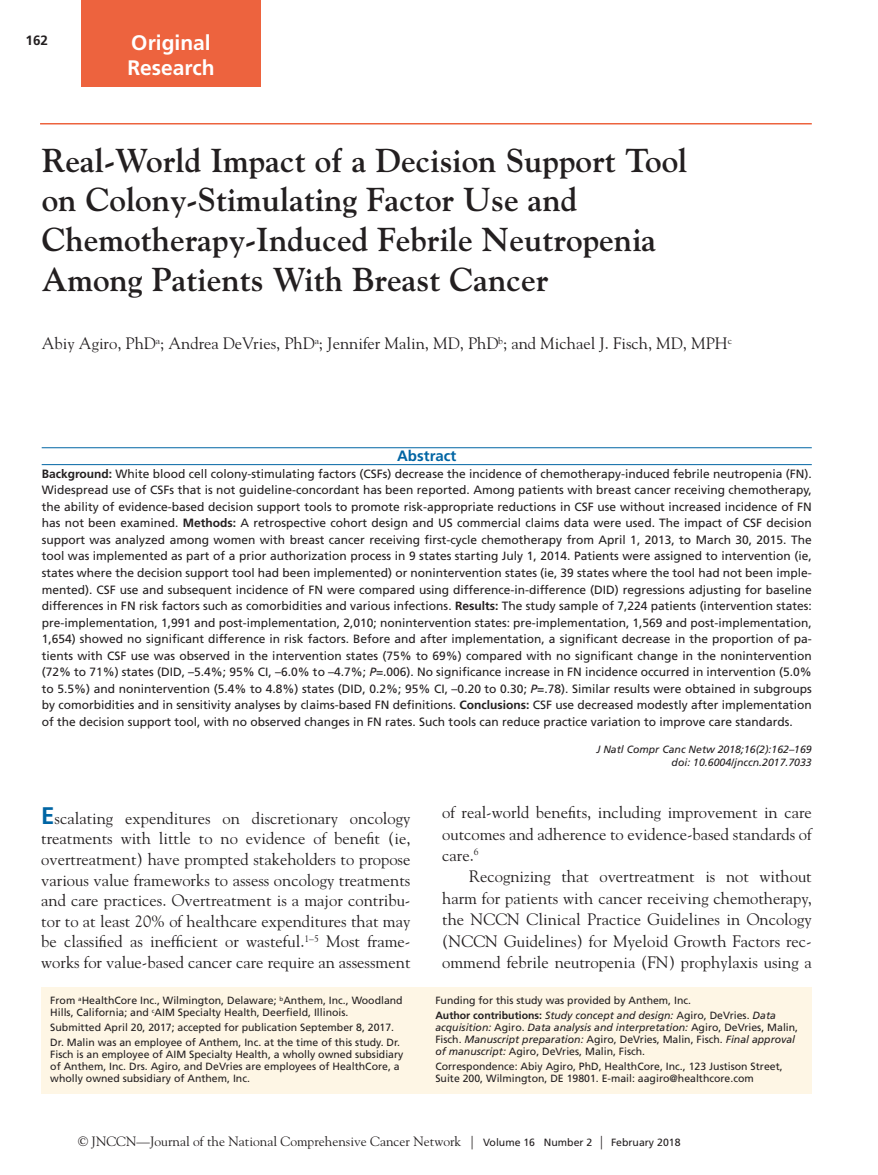
<style>
.page{position:relative;width:878px;height:1175px;background:#fff}
.page>*{position:absolute;margin:0;border:0;box-sizing:border-box;transform-origin:0 0}
.OAT{font:700 33px/39.6px "Goudy Std";color:#231f20}
.t1{font:700 21px/25.2px "Frutiger LT Std";color:#fff}
.TXT__opening_para{font:16.5px/20.5px "Goudy Std";color:#231f20;text-align:justify}
.TXT{font:16.5px/21.5px "Goudy Std";color:#231f20;text-align:justify}
.OAA{font:16.5px "Goudy Std";color:#231f20}
.ABS_Header{font:700 15px "Frutiger LT Std";color:#0065a4}
.t2{font:13.5px "Goudy Std";color:#231f20}
.t3{font:700 13.5px "Frutiger LT Std";color:#231f20}
.ABS{font:12px/16.5px "Frutiger LT Std";color:#231f20;text-align:justify}
.OFN1{font:10.5px/12px "Frutiger LT Std";color:#231f20}
.OFN1-2{font:italic 10.5px/12px "Frutiger LT Std";color:#231f20}
.Citation{font:italic 10.5px/13.5px "Frutiger LT Std";color:#231f20;text-align:right}
.s1{font-weight:700}
.s2{font-style:italic}
.s3{font-family:"Frutiger LT Std";font-weight:700;font-size:24px;color:#0065a4}
.s4{font-weight:700;font-style:normal}
.s5{font-style:normal}
.s6{font-family:"Frutiger LT Std";font-size:10.5px}
</style>
<div class="page">
<div style="left:81px;top:0;width:179px;height:87px;background:#ed633e"></div>
<hr style="left:40px;top:123px;width:771px;height:1px;background:#ed633e">
<hr style="left:42px;top:447px;width:769px;height:1px;background:#0065a4">
<hr style="left:42px;top:464px;width:769px;height:1px;background:#0065a4">
<div style="left:41px;top:987px;width:770px;height:107px;background:#fef6e5"></div>
<p class="t3" style="left:26px;top:32px;width:24px">162</p>
<h2 class="t1" style="left:127px;top:30px;width:89px">Original<br>Research</h2>
<p class="OAT" style="left:42px;top:140px;width:647px">Real-World Impact of a Decision Support Tool on Colony-Stimulating Factor Use and Chemotherapy-Induced Febrile Neutropenia Among Patients With Breast Cancer</p>
<p class="OAA" style="left:42px;top:333px;width:691px">Abiy Agiro, PhD<sup>a</sup>; Andrea DeVries, PhD<sup>a</sup>; Jennifer Malin, MD, PhD<sup>b</sup>; and Michael J. Fisch, MD, MPH<sup>c</sup></p>
<p class="ABS_Header" style="left:397px;top:447px;width:61px">Abstract</p>
<p class="ABS" style="left:42px;top:465px;width:771px"><span class="s1">Background:</span> White blood cell colony-stimulating factors (CSFs) decrease the incidence of chemotherapy-induced febrile neutropenia (FN).<br>Widespread use of CSFs that is not guideline-concordant has been reported. Among patients with breast cancer receiving chemotherapy, the ability of evidence-based decision support tools to promote risk-appropriate reductions in CSF use without increased incidence of FN has not been examined. <span class="s1">Methods:</span> A retrospective cohort design and US commercial claims data were used. The impact of CSF decision support was analyzed among women with breast cancer receiving first-cycle chemotherapy from April 1, 2013, to March 30, 2015. The tool was implemented as part of a prior authorization process in 9 states starting July 1, 2014. Patients were assigned to intervention (ie, states where the decision support tool had been implemented) or nonintervention states (ie, 39 states where the tool had not been imple&shy;mented). CSF use and subsequent incidence of FN were compared using difference-in-difference (DID) regressions adjusting for baseline differences in FN risk factors such as comorbidities and various infections. <span class="s1">Results:</span> The study sample of 7,224 patients (intervention states: pre-implementation, 1,991 and post-implementation, 2,010; nonintervention states: pre-implementation, 1,569 and post-implementation, 1,654) showed no significant difference in risk factors. Before and after implementation, a significant decrease in the proportion of pa&shy;tients with CSF use was observed in the intervention states (75% to 69%) compared with no significant change in the nonintervention (72% to 71%) states (DID, –5.4%; 95% CI, –6.0% to –4.7%; <span class="s2">P</span>=.006). No significance increase in FN incidence occurred in intervention (5.0% to 5.5%) and nonintervention (5.4% to 4.8%) states (DID, 0.2%; 95% CI, –0.20 to 0.30; <span class="s2">P</span>=.78). Similar results were obtained in subgroups by comorbidities and in sensitivity analyses by claims-based FN definitions. <span class="s1">Conclusions:</span> CSF use decreased modestly after implementation of the decision support tool, with no observed changes in FN rates. Such tools can reduce practice variation to improve care standards.</p>
<p class="Citation" style="left:596px;top:742px;width:217px">J Natl Compr Canc Netw 2018;16(2):162–169 doi: 10.6004/jnccn.2017.7033</p>
<p class="TXT__opening_para" style="left:41px;top:807px;width:371px"><span class="s3">E</span>scalating expenditures on discretionary oncology treatments with little to no evidence of benefit (ie, overtreatment) have prompted stakeholders to propose various value frameworks to assess oncology treatments and care practices. Overtreatment is a major contribu&shy;tor to at least 20% of healthcare expenditures that may be classified as inefficient or wasteful.<sup>1–5</sup> Most frame&shy;works for value-based cancer care require an assessment</p>
<p class="OFN1" style="left:50px;top:994px;width:354px">From <sup>a</sup>HealthCore Inc., Wilmington, Delaware; <sup>b</sup>Anthem, Inc., Woodland<br>Hills, California; and <sup>c</sup>AIM Specialty Health, Deerfield, Illinois.</p>
<p class="OFN1" style="left:50px;top:1021px;width:345px">Submitted April 20, 2017; accepted for publication September 8, 2017.</p>
<p class="OFN1" style="left:50px;top:1036px;width:354px">Dr. Malin was an employee of Anthem, Inc. at the time of this study. Dr.<br>Fisch is an employee of AIM Specialty Health, a wholly owned subsidiary of Anthem, Inc. Drs. Agiro, and DeVries are employees of HealthCore, a wholly owned subsidiary of Anthem, Inc.</p>
<p class="TXT__opening_para" style="left:442px;top:801px;width:371px;line-height:21.5px">of real-world benefits, including improvement in care outcomes and adherence to evidence-based standards of care.<sup>6</sup></p>
<p class="TXT" style="left:442px;top:865px;width:371px;text-indent:27px">Recognizing that overtreatment is not without harm for patients with cancer receiving chemotherapy, the NCCN Clinical Practice Guidelines in Oncology (NCCN Guidelines) for Myeloid Growth Factors rec&shy;ommend febrile neutropenia (FN) prophylaxis using a</p>
<p class="OFN1" style="left:435px;top:994px;width:257px">Funding for this study was provided by Anthem, Inc.</p>
<p class="OFN1-2" style="left:435px;top:1009px;width:364px"><span class="s4">Author contributions:</span> Study concept and design: <span class="s5">Agiro, DeVries.</span> Data acquisition: <span class="s5">Agiro.</span> Data analysis and interpretation: <span class="s5">Agiro, DeVries, Malin, Fisch.</span> Manuscript preparation: <span class="s5">Agiro, DeVries, Malin, Fisch.</span> Final approval of manuscript: <span class="s5">Agiro, DeVries, Malin, Fisch.</span></p>
<p class="OFN1" style="left:435px;top:1060px;width:349px">Correspondence: Abiy Agiro, PhD, HealthCore, Inc., 123 Justison Street,<br>Suite 200, Wilmington, DE 19801. E-mail: aagiro@healthcore.com</p>
<p class="t2" style="left:78px;top:1132px;width:604px">© JNCCN—Journal of the National Comprehensive Cancer Network | <span class="s6">Volume 16 Number 2</span> | <span class="s6">February 2018</span></p>
</div>
